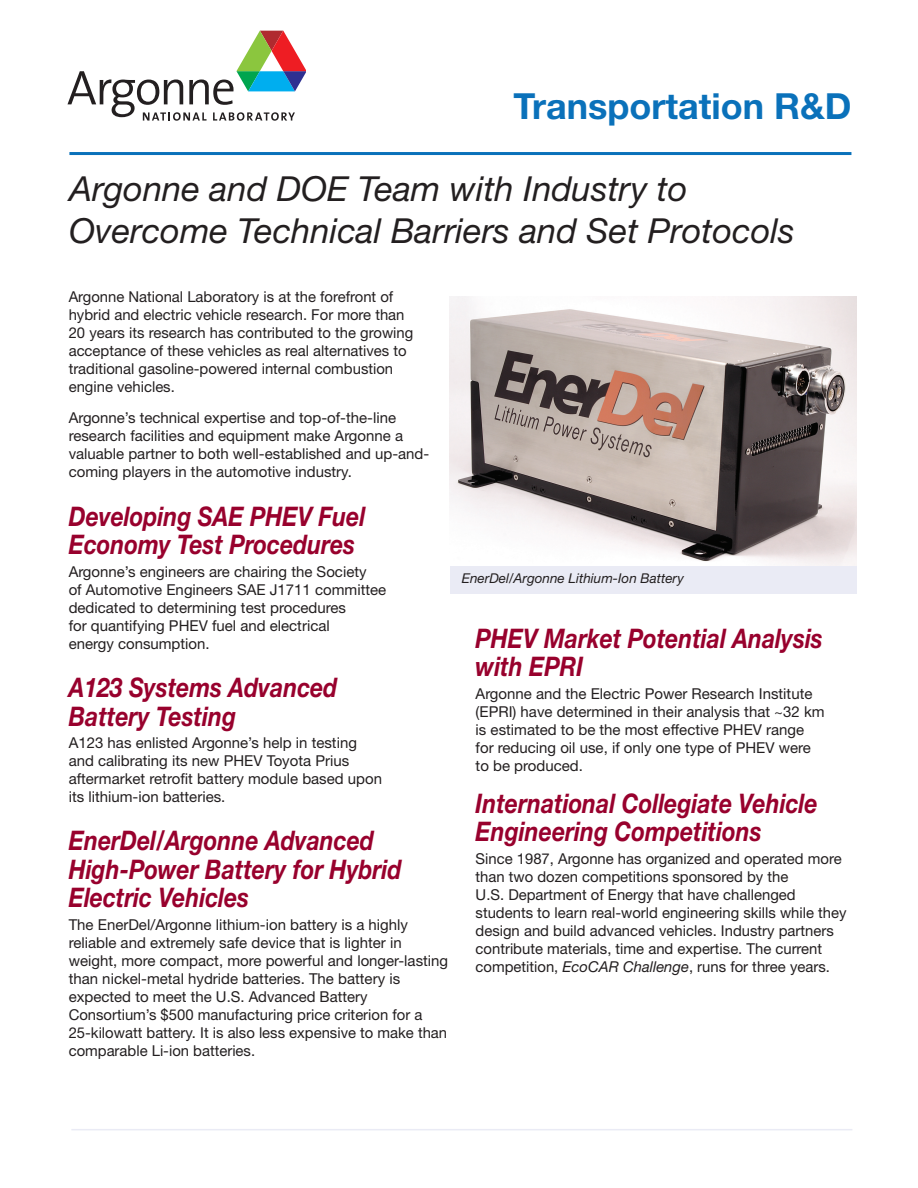
<style>
.page{position:relative;width:918px;height:1188px;background:#fff}
.page>*{position:absolute;margin:0;border:0;box-sizing:border-box;transform-origin:0 0}
.t1{font:700 36px "Helvetica Neue";color:#0a71ba}
.t2{font:italic 34.5px/41.4px "Helvetica Neue";color:#231f20}
.t3{font:italic 700 27px/28.5px "Helvetica Neue";color:#98012d;scale:.85 1}
.t4{font:15px/18px "Helvetica Neue";color:#231f20}
.t5{font:italic 13.5px "Helvetica Neue";color:#231f20}
.s1{font-style:italic}
</style>
<div class="page">
<hr style="left:71px;top:1129px;width:781px;height:1px;background:#eaebf5">
<hr style="left:69px;top:152px;width:782px;height:3px;background:#0a71ba">
<svg style="left:68px;top:31px;width:238px;height:90px"></svg>
<div style="left:450px;top:565px;width:406px;height:29px;background:#eaebf5"></div>
<img style="left:450px;top:296px;width:407px;height:270px">
<h1 class="t1" style="left:514px;top:84px;width:340px">Transportation R&amp;D</h1>
<h2 class="t2" style="left:69px;top:168px;width:727px">Argonne and DOE Team with Industry to<br>Overcome Technical Barriers and Set Protocols</h2>
<p class="t4" style="left:69px;top:287px;width:346px">Argonne National Laboratory is at the forefront of hybrid and electric vehicle research. For more than 20 years its research has contributed to the growing acceptance of these vehicles as real alternatives to traditional gasoline-powered internal combustion engine vehicles.</p>
<p class="t4" style="left:69px;top:409px;width:362px">Argonne’s technical expertise and top-of-the-line research facilities and equipment make Argonne a valuable partner to both well-established and up-and&shy;coming players in the automotive industry.</p>
<h3 class="t3" style="left:69px;top:501px;width:351px">Developing SAE PHEV Fuel<br>Economy Test Procedures</h3>
<p class="t4" style="left:69px;top:562px;width:319px">Argonne’s engineers are chairing the Society<br>of Automotive Engineers SAE J1711 committee dedicated to determining test procedures<br>for quantifying PHEV fuel and electrical<br>energy consumption.</p>
<h3 class="t3" style="left:69px;top:673px;width:318px">A123 Systems Advanced<br>Battery Testing</h3>
<p class="t4" style="left:69px;top:733px;width:315px">A123 has enlisted Argonne’s help in testing and calibrating its new PHEV Toyota Prius aftermarket retrofit battery module based upon its lithium-ion batteries.</p>
<h3 class="t3" style="left:69px;top:826px;width:393px">EnerDel/Argonne Advanced<br>High-Power Battery for Hybrid<br>Electric Vehicles</h3>
<p class="t4" style="left:69px;top:915px;width:381px">The EnerDel/Argonne lithium-ion battery is a highly reliable and extremely safe device that is lighter in weight, more compact, more powerful and longer-lasting than nickel-metal hydride batteries. The battery is expected to meet the U.S. Advanced Battery Consortium’s $500 manufacturing price criterion for a 25-kilowatt battery. It is also less expensive to make than comparable Li-ion batteries.</p>
<p class="t5" style="left:462px;top:570px;width:224px">EnerDel/Argonne Lithium-Ion Battery</p>
<h3 class="t3" style="left:476px;top:623px;width:410px">PHEV Market Potential Analysis with EPRI</h3>
<p class="t4" style="left:476px;top:684px;width:351px">Argonne and the Electric Power Research Institute (EPRI) have determined in their analysis that ~32 km is estimated to be the most effective PHEV range for reducing oil use, if only one type of PHEV were to be produced.</p>
<h3 class="t3" style="left:476px;top:788px;width:404px">International Collegiate Vehicle<br>Engineering Competitions</h3>
<p class="t4" style="left:476px;top:849px;width:372px">Since 1987, Argonne has organized and operated more than two dozen competitions sponsored by the<br>U.S. Department of Energy that have challenged students to learn real-world engineering skills while they design and build advanced vehicles. Industry partners contribute materials, time and expertise. The current competition, <span class="s1">EcoCAR Challenge</span>, runs for three years.</p>
</div>
